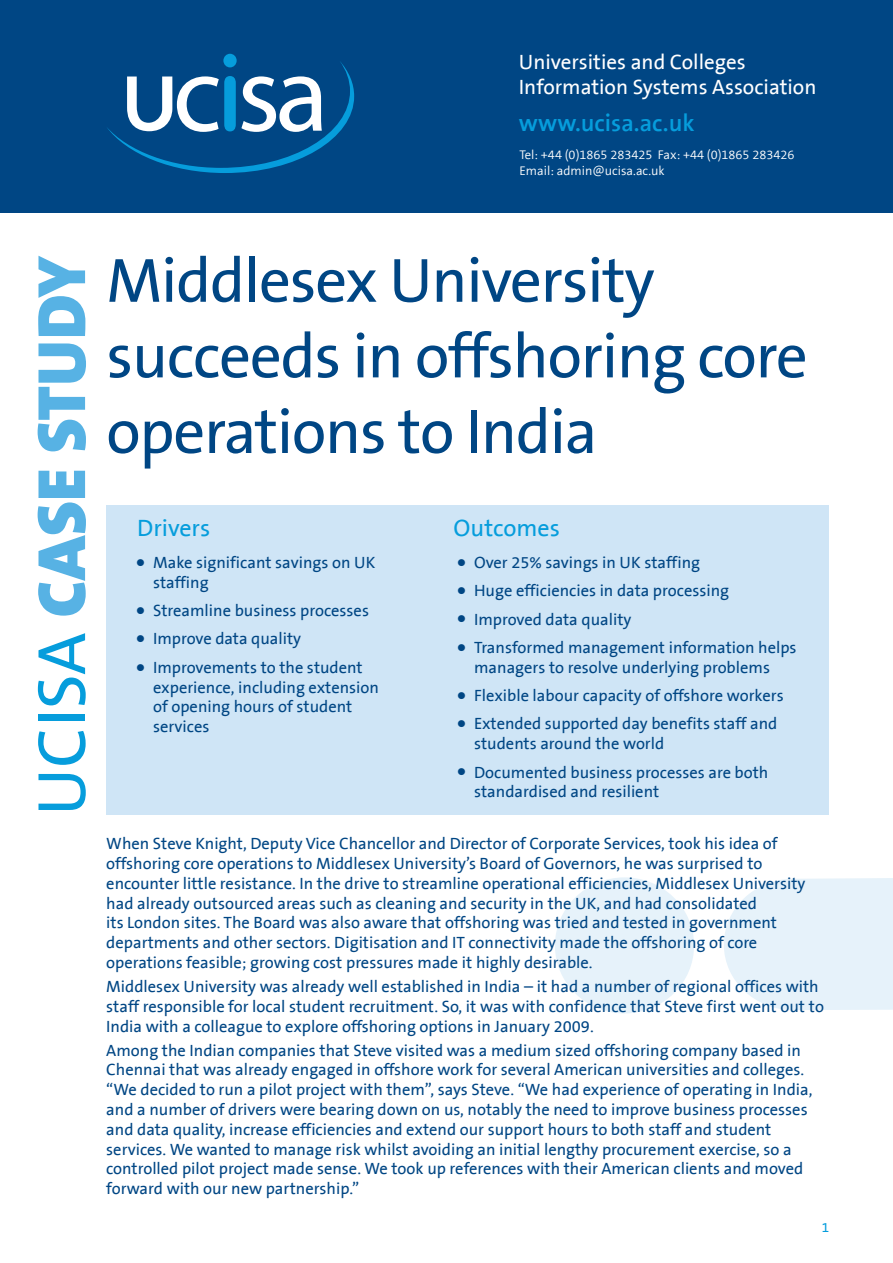
<style>
.page{position:relative;width:893px;height:1263px;background:#fff}
.page>*{position:absolute;margin:0;border:0;box-sizing:border-box;transform-origin:0 0}
.Head_2{font:900 69px "The Sans B9";color:#57b2e4}
.t1{font:63px/75.6px "The Sans B5 Plain";letter-spacing:-.02em;color:#004684}
.web_address{font:600 24px "The Sans B6";color:#069ddc}
.Head_2-2{font:24px "The Sans B5 Plain";color:#069ddc}
.UCISA_title{font:21px/25.2px "The Sans B5 Plain";color:#fff}
.Body_text{font:16.5px/19.8px "The Sans B5 Plain";color:#004684}
.Bullets{font:16.5px/19.8px "The Sans B5 Plain";color:#004684}
.page_number{font:13.5px "The Sans B5 Plain";color:#069ddc}
.Contact_details_foot{font:300 12.75px "The Sans B4";color:#fff}
.s1{font-family:"The Sans B5 Plain";font-weight:400;color:#069ddc}
.s2{font-family:"The Sans B8";font-weight:800;font-size:21px}
</style>
<div class="page">
<div style="left:555px;top:877px;width:139px;height:137px;background:#e6f2fa;border-radius:50%"></div>
<svg style="left:724px;top:878px;width:169px;height:132px;background:#e8f3fa"></svg>
<div style="left:0;top:0;width:893px;height:213px;background:#004684"></div>
<div style="left:223px;top:54px;width:14px;height:13px;background:#069ddc;border-radius:50%"></div>
<svg style="left:107px;top:61px;width:247px;height:112px"></svg>
<div style="left:106px;top:505px;width:723px;height:309px;background:#cfe5f6"></div>
<p class="UCISA_title" style="left:519px;top:50px;width:299px">Universities and Colleges<br>Information Systems Association</p>
<p class="web_address" style="left:519px;top:111px;width:177px">www.ucisa.ac.uk</p>
<p class="Contact_details_foot" style="left:519px;top:148px;width:277px">Tel: +44 (0)1865 283425 Fax: +44 (0)1865 283426</p>
<p class="Contact_details_foot" style="left:519px;top:164px;width:147px">Email: admin@ucisa.ac.uk</p>
<p class="Head_2" style="left:25px;top:816px;width:562px;rotate:-90deg"><span class="s1">UCISA</span> CASE STUDY</p>
<p class="t1" style="left:106px;top:245px;width:703px">Middlesex University succeeds in offshoring core operations to India</p>
<p class="Head_2-2" style="left:137px;top:515px;width:75px">Drivers</p>
<p class="Bullets" style="left:153px;top:553px;width:224px;text-indent:-17px"><span class="s2">•</span> Make significant savings on UK staffing</p>
<p class="Bullets" style="left:136px;top:601px;width:234px"><span class="s2">•</span> Streamline business processes</p>
<p class="Bullets" style="left:136px;top:630px;width:167px"><span class="s2">•</span> Improve data quality</p>
<p class="Bullets" style="left:153px;top:658px;width:227px;text-indent:-17px"><span class="s2">•</span> Improvements to the student experience, including extension of opening hours of student services</p>
<p class="Head_2-2" style="left:454px;top:515px;width:108px">Outcomes</p>
<p class="Bullets" style="left:457px;top:553px;width:244px"><span class="s2">•</span> Over 25% savings in UK staffing</p>
<p class="Bullets" style="left:457px;top:581px;width:273px"><span class="s2">•</span> Huge efficiencies in data processing</p>
<p class="Bullets" style="left:457px;top:610px;width:176px"><span class="s2">•</span> Improved data quality</p>
<p class="Bullets" style="left:457px;top:638px;width:341px;text-align:center"><span class="s2">•</span> Transformed management information helps managers to resolve underlying problems</p>
<p class="Bullets" style="left:457px;top:686px;width:328px"><span class="s2">•</span> Flexible labour capacity of offshore workers</p>
<p class="Bullets" style="left:474px;top:714px;width:305px;text-indent:-17px"><span class="s2">•</span> Extended supported day benefits staff and students around the world</p>
<p class="Bullets" style="left:474px;top:763px;width:296px;text-indent:-17px"><span class="s2">•</span> Documented business processes are both standardised and resilient</p>
<p class="Body_text" style="left:106px;top:834px;width:701px">When Steve Knight, Deputy Vice Chancellor and Director of Corporate Services, took his idea of offshoring core operations to Middlesex University’s Board of Governors, he was surprised to encounter little resistance. In the drive to streamline operational efficiencies, Middlesex University had already outsourced areas such as cleaning and security in the UK, and had consolidated<br>its London sites. The Board was also aware that offshoring was tried and tested in government departments and other sectors. Digitisation and IT connectivity made the offshoring of core operations feasible; growing cost pressures made it highly desirable.</p>
<p class="Body_text" style="left:106px;top:977px;width:719px">Middlesex University was already well established in India – it had a number of regional offices with staff responsible for local student recruitment. So, it was with confidence that Steve first went out to<br>India with a colleague to explore offshoring options in January 2009.</p>
<p class="Body_text" style="left:106px;top:1041px;width:708px">Among the Indian companies that Steve visited was a medium sized offshoring company based in Chennai that was already engaged in offshore work for several American universities and colleges. “We decided to run a pilot project with them”, says Steve. “We had experience of operating in India, and a number of drivers were bearing down on us, notably the need to improve business processes and data quality, increase efficiencies and extend our support hours to both staff and student services. We wanted to manage risk whilst avoiding an initial lengthy procurement exercise, so a controlled pilot project made sense. We took up references with their American clients and moved forward with our new partnership.”</p>
<p class="page_number" style="left:822px;top:1220px;width:9px">1</p>
</div>
